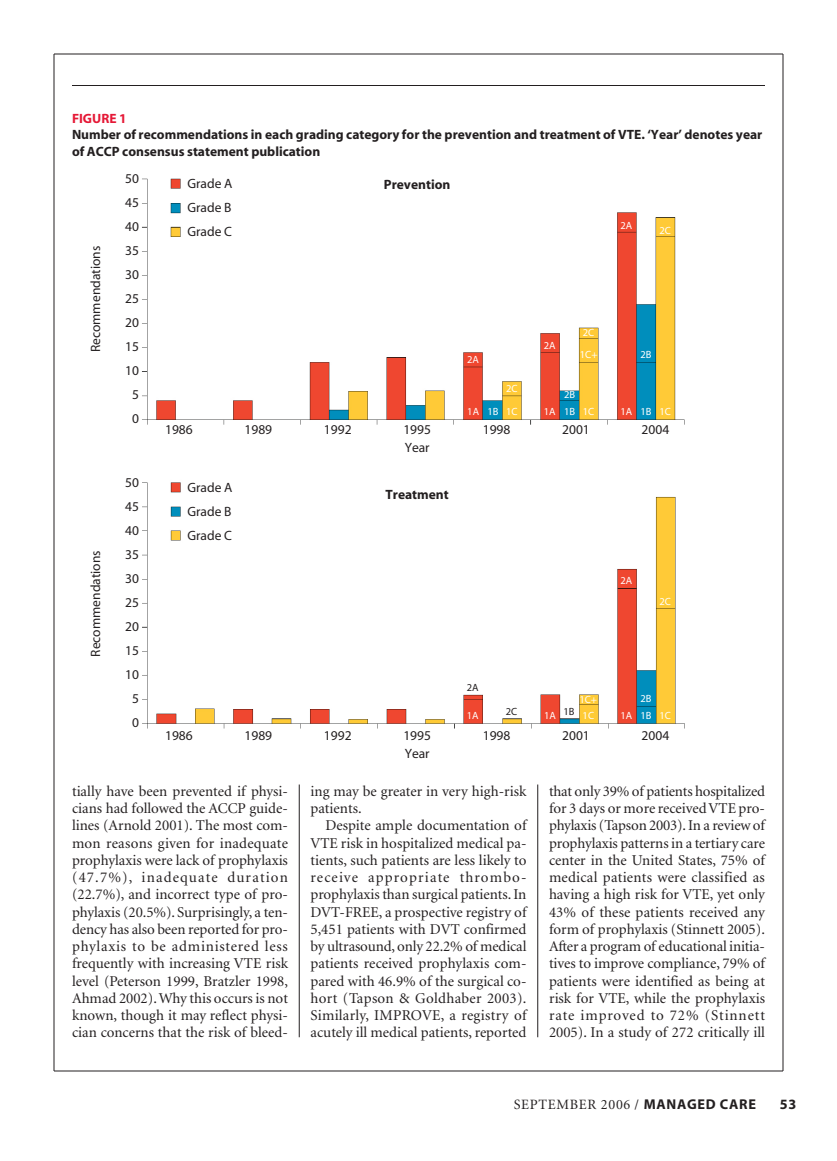
<style>
.page{position:relative;width:837px;height:1161px;background:#fff}
.page>*{position:absolute;margin:0;border:0;box-sizing:border-box;transform-origin:0 0}
.t1{font:15px/17.2px "Minion";color:#231f20;text-align:justify}
.t2{font:14.25px "Minion";letter-spacing:.05em;color:#231f20}
.t3{font:700 14.25px "Myriad Condensed";color:#231f20}
.t4{font:13.5px/24px "Myriad Condensed";color:#231f20;text-align:center}
.t5{font:700 13.5px/16.5px "Myriad Condensed";color:#231f20}
.t6{font:700 13.5px "Myriad Condensed";color:#e51836}
.t7{font:10.5px "Myriad Condensed";color:#fff}
.t8{font:10.5px "Myriad Condensed";color:#231f20}
.s1{font-family:"Myriad Condensed";font-weight:700}
</style>
<div class="page">
<hr style="left:54px;top:54px;width:729px;height:1px;background:#231f20">
<hr style="left:783px;top:54px;width:1px;height:1017px;background:#231f20">
<hr style="left:54px;top:1071px;width:729px;height:1px;background:#231f20">
<hr style="left:54px;top:54px;width:1px;height:1017px;background:#231f20">
<hr style="left:72px;top:85px;width:693px;height:1px;background:#231f20">
<hr style="left:299px;top:785px;width:1px;height:252px;background:#231f20">
<hr style="left:537px;top:785px;width:1px;height:252px;background:#231f20">
<img style="left:142px;top:178px;width:543px;height:247px">
<img style="left:142px;top:482px;width:543px;height:247px">
<p class="t6" style="left:72px;top:113px;width:56px">FIGURE 1</p>
<p class="t5" style="left:72px;top:127px;width:692px">Number of recommendations in each grading category for the prevention and treatment of VTE. ‘Year’ denotes year of ACCP consensus statement publication</p>
<p class="t4" style="left:125px;top:167px;width:15px">50<br>45<br>40<br>35<br>30<br>25<br>20<br>15<br>10<br>5<br>0</p>
<p class="t4" style="left:187px;top:173px;width:46px">Grade A</p>
<p class="t5" style="left:384px;top:177px;width:68px">Prevention</p>
<p class="t4" style="left:187px;top:197px;width:46px;text-align:left">Grade B<br>Grade C</p>
<p class="t7" style="left:620px;top:221px;width:13px">2A</p>
<p class="t7" style="left:659px;top:226px;width:13px">2C</p>
<p class="t4" style="left:85px;top:352px;width:108px;rotate:-90deg">Recommendations</p>
<p class="t7" style="left:583px;top:328px;width:13px">2C</p>
<p class="t7" style="left:544px;top:341px;width:13px">2A</p>
<p class="t7" style="left:641px;top:351px;width:13px">2B</p>
<p class="t7" style="left:580px;top:351px;width:19px">1C+</p>
<p class="t7" style="left:467px;top:355px;width:13px">2A</p>
<p class="t7" style="left:506px;top:384px;width:13px">2C</p>
<p class="t7" style="left:564px;top:391px;width:13px">2B</p>
<p class="t7" style="left:659px;top:408px;width:13px">1C</p>
<p class="t7" style="left:506px;top:408px;width:13px">1C</p>
<p class="t7" style="left:583px;top:408px;width:13px">1C</p>
<p class="t7" style="left:544px;top:408px;width:33px">1A 1B</p>
<p class="t7" style="left:620px;top:408px;width:33px">1A 1B</p>
<p class="t7" style="left:467px;top:408px;width:33px">1A 1B</p>
<p class="t4" style="left:85px;top:657px;width:108px;rotate:-90deg">Recommendations</p>
<p class="t4" style="left:125px;top:472px;width:15px">50<br>45<br>40<br>35<br>30<br>25<br>20<br>15<br>10<br>5<br>0</p>
<p class="t4" style="left:165px;top:419px;width:29px">1986</p>
<p class="t4" style="left:245px;top:419px;width:29px">1989</p>
<p class="t4" style="left:324px;top:419px;width:29px">1992</p>
<p class="t4" style="left:403px;top:419px;width:29px">1995</p>
<p class="t4" style="left:483px;top:419px;width:29px">1998</p>
<p class="t4" style="left:562px;top:419px;width:29px">2001</p>
<p class="t4" style="left:642px;top:419px;width:29px">2004</p>
<p class="t4" style="left:405px;top:437px;width:26px">Year</p>
<p class="t4" style="left:187px;top:477px;width:46px;text-align:justify">Grade A Grade B Grade C</p>
<p class="t5" style="left:386px;top:488px;width:65px">Treatment</p>
<p class="t7" style="left:620px;top:576px;width:13px">2A</p>
<p class="t7" style="left:659px;top:597px;width:13px">2C</p>
<p class="t8" style="left:467px;top:684px;width:13px">2A</p>
<p class="t7" style="left:579px;top:695px;width:19px">1C+</p>
<p class="t7" style="left:641px;top:695px;width:13px">2B</p>
<p class="t8" style="left:506px;top:707px;width:13px">2C</p>
<p class="t8" style="left:563px;top:707px;width:13px">1B</p>
<p class="t7" style="left:544px;top:712px;width:13px">1A</p>
<p class="t7" style="left:583px;top:712px;width:13px">1C</p>
<p class="t7" style="left:467px;top:712px;width:13px">1A</p>
<p class="t7" style="left:620px;top:712px;width:33px">1A 1B</p>
<p class="t7" style="left:659px;top:712px;width:13px">1C</p>
<p class="t4" style="left:165px;top:725px;width:29px">1986</p>
<p class="t4" style="left:245px;top:725px;width:29px">1989</p>
<p class="t4" style="left:324px;top:725px;width:29px">1992</p>
<p class="t4" style="left:403px;top:725px;width:29px">1995</p>
<p class="t4" style="left:483px;top:725px;width:29px">1998</p>
<p class="t4" style="left:562px;top:725px;width:29px">2001</p>
<p class="t4" style="left:642px;top:725px;width:29px">2004</p>
<p class="t4" style="left:405px;top:743px;width:26px">Year</p>
<p class="t1" style="left:72px;top:784px;width:218px">tially have been prevented if physi&shy;cians had followed the ACCP guide&shy;lines (Arnold 2001). The most com&shy;mon reasons given for inadequate prophylaxis were lack of prophylaxis (47.7%), inadequate duration (22.7%), and incorrect type of pro&shy;phylaxis (20.5%). Surprisingly, a ten&shy;dency has also been reported for pro&shy;phylaxis to be administered less frequently with increasing VTE risk level (Peterson 1999, Bratzler 1998, Ahmad 2002). Why this occurs is not known, though it may reflect physi&shy;cian concerns that the risk of bleed-</p>
<p class="t1" style="left:310px;top:784px;width:218px">ing may be greater in very high-risk patients.</p>
<p class="t1" style="left:310px;top:818px;width:218px;text-indent:15px">Despite ample documentation of VTE risk in hospitalized medical pa&shy;tients, such patients are less likely to receive appropriate thrombo&shy;prophylaxis than surgical patients. In DVT-FREE, a prospective registry of 5,451 patients with DVT confirmed by ultrasound, only 22.2% of medical patients received prophylaxis com&shy;pared with 46.9% of the surgical co&shy;hort (Tapson &amp; Goldhaber 2003).<br>Similarly, IMPROVE, a registry of acutely ill medical patients, reported</p>
<p class="t1" style="left:549px;top:784px;width:218px">that only 39% of patients hospitalized for 3 days or more received VTE pro&shy;phylaxis (Tapson 2003). In a review of prophylaxis patterns in a tertiary care center in the United States, 75% of medical patients were classified as having a high risk for VTE, yet only 43% of these patients received any form of prophylaxis (Stinnett 2005).<br>After a program of educational initia&shy;tives to improve compliance, 79% of patients were identified as being at risk for VTE, while the prophylaxis rate improved to 72% (Stinnett 2005). In a study of 272 critically ill</p>
<p class="t2" style="left:514px;top:1099px;width:244px">SEPTEMBER 2006 / <span class="s1">MANAGED CARE</span></p>
<p class="t3" style="left:780px;top:1098px;width:18px">53</p>
</div>
